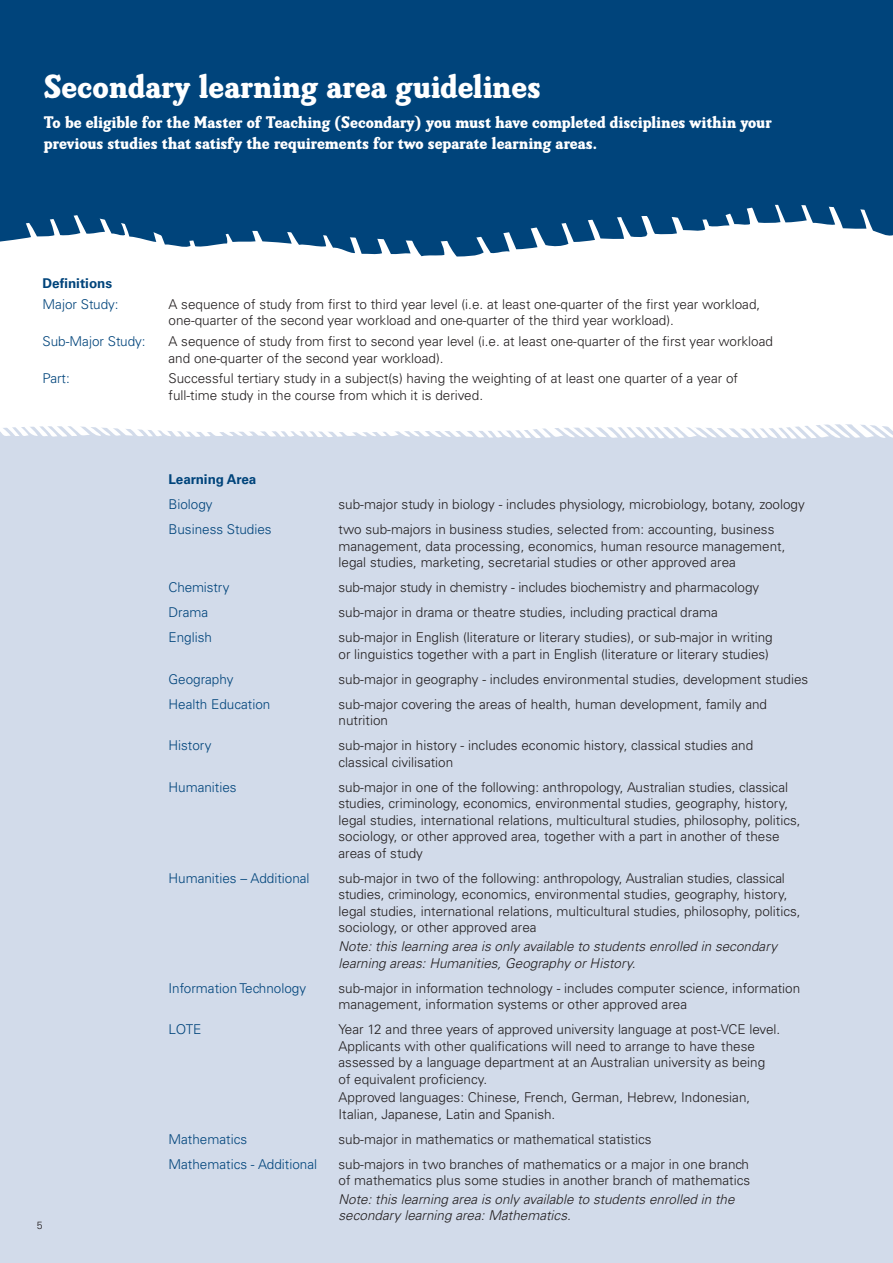
<style>
.page{position:relative;width:893px;height:1263px;background:#d2dbea}
.page>*{position:absolute;margin:0;border:0;box-sizing:border-box;transform-origin:0 0}
.t1{font:900 36px "Brunswick";color:#fff}
.body_copy{font:900 18px/21px "Brunswick";color:#fff}
.body_copy-2{font:300 13.5px/16.5px "Univers";color:#231f20}
.t2{font:italic 300 13.5px/16.5px "Univers";color:#231f20}
.body_copy-3{font:300 13.5px "Univers";color:#00447b}
.SUBHEADING{font:700 13.5px "Univers";color:#00447b}
.body_copy-4{font:300 10.5px "Univers";color:#231f20}
</style>
<div class="page">
<div style="left:0;top:257px;width:893px;height:163px;background:#fff"></div>
<div style="left:0;top:0;width:893px;height:161px;background:#00447b"></div>
<svg style="left:0;top:420px;width:893px;height:19px"></svg>
<svg style="left:0;top:161px;width:893px;height:96px;background:#356b96"></svg>
<p class="t1" style="left:44px;top:68px;width:498px">Secondary learning area guidelines</p>
<p class="body_copy" style="left:44px;top:112px;width:729px">To be eligible for the Master of Teaching (Secondary) you must have completed disciplines within your previous studies that satisfy the requirements for two separate learning areas.</p>
<p class="SUBHEADING" style="left:43px;top:275px;width:71px">Definitions</p>
<p class="body_copy-3" style="left:43px;top:296px;width:78px">Major Study:</p>
<p class="body_copy-2" style="left:169px;top:296px;width:593px">A sequence of study from first to third year level (i.e. at least one-quarter of the first year workload, one-quarter of the second year workload and one-quarter of the third year workload).</p>
<p class="body_copy-3" style="left:43px;top:333px;width:105px">Sub-Major Study:</p>
<p class="body_copy-2" style="left:169px;top:333px;width:606px">A sequence of study from first to second year level (i.e. at least one-quarter of the first year workload and one-quarter of the second year workload).</p>
<p class="body_copy-3" style="left:43px;top:370px;width:29px">Part:</p>
<p class="body_copy-2" style="left:169px;top:370px;width:571px">Successful tertiary study in a subject(s) having the weighting of at least one quarter of a year of full-time study in the course from which it is derived.</p>
<p class="body_copy-4" style="left:37px;top:1219px;width:7px">5</p>
<p class="SUBHEADING" style="left:168px;top:472px;width:90px">Learning Area</p>
<p class="body_copy-3" style="left:168px;top:496px;width:46px">Biology</p>
<p class="body_copy-2" style="left:339px;top:496px;width:468px">sub-major study in biology - includes physiology, microbiology, botany, zoology</p>
<p class="body_copy-3" style="left:168px;top:521px;width:105px">Business Studies</p>
<p class="body_copy-2" style="left:339px;top:521px;width:448px">two sub-majors in business studies, selected from: accounting, business management, data processing, economics, human resource management, legal studies, marketing, secretarial studies or other approved area</p>
<p class="body_copy-3" style="left:168px;top:579px;width:62px">Chemistry</p>
<p class="body_copy-2" style="left:339px;top:579px;width:422px">sub-major study in chemistry - includes biochemistry and pharmacology</p>
<p class="body_copy-3" style="left:168px;top:604px;width:41px">Drama</p>
<p class="body_copy-2" style="left:339px;top:604px;width:381px">sub-major in drama or theatre studies, including practical drama</p>
<p class="body_copy-3" style="left:168px;top:629px;width:45px">English</p>
<p class="body_copy-2" style="left:339px;top:629px;width:436px">sub-major in English (literature or literary studies), or sub-major in writing or linguistics together with a part in English (literature or literary studies)</p>
<p class="body_copy-3" style="left:168px;top:671px;width:67px">Geography</p>
<p class="body_copy-2" style="left:339px;top:671px;width:471px">sub-major in geography - includes environmental studies, development studies</p>
<p class="body_copy-3" style="left:168px;top:696px;width:104px">Health Education</p>
<p class="body_copy-2" style="left:339px;top:696px;width:430px">sub-major covering the areas of health, human development, family and nutrition</p>
<p class="body_copy-3" style="left:168px;top:737px;width:45px">History</p>
<p class="body_copy-2" style="left:339px;top:737px;width:416px">sub-major in history - includes economic history, classical studies and classical civilisation</p>
<p class="body_copy-3" style="left:168px;top:779px;width:70px">Humanities</p>
<p class="body_copy-2" style="left:339px;top:779px;width:464px">sub-major in one of the following: anthropology, Australian studies, classical studies, criminology, economics, environmental studies, geography, history, legal studies, international relations, multicultural studies, philosophy, politics, sociology, or other approved area, together with a part in another of these areas of study</p>
<p class="body_copy-3" style="left:168px;top:870px;width:143px">Humanities – Additional</p>
<p class="body_copy-2" style="left:339px;top:870px;width:464px">sub-major in two of the following: anthropology, Australian studies, classical studies, criminology, economics, environmental studies, geography, history, legal studies, international relations, multicultural studies, philosophy, politics, sociology, or other approved area</p>
<p class="t2" style="left:339px;top:938px;width:440px">Note: this learning area is only available to students enrolled in secondary learning areas: Humanities, Geography or History.</p>
<p class="body_copy-3" style="left:168px;top:979px;width:139px">Information Technology</p>
<p class="body_copy-2" style="left:339px;top:979px;width:463px">sub-major in information technology - includes computer science, information management, information systems or other approved area</p>
<p class="body_copy-3" style="left:168px;top:1021px;width:35px">LOTE</p>
<p class="body_copy-2" style="left:339px;top:1021px;width:443px">Year 12 and three years of approved university language at post-VCE level.<br>Applicants with other qualifications will need to arrange to have these assessed by a language department at an Australian university as being of equivalent proficiency.</p>
<p class="body_copy-2" style="left:339px;top:1089px;width:413px">Approved languages: Chinese, French, German, Hebrew, Indonesian,<br>Italian, Japanese, Latin and Spanish.</p>
<p class="body_copy-3" style="left:168px;top:1131px;width:80px">Mathematics</p>
<p class="body_copy-2" style="left:339px;top:1131px;width:315px">sub-major in mathematics or mathematical statistics</p>
<p class="body_copy-3" style="left:168px;top:1156px;width:150px">Mathematics - Additional</p>
<p class="body_copy-2" style="left:339px;top:1156px;width:413px">sub-majors in two branches of mathematics or a major in one branch of mathematics plus some studies in another branch of mathematics</p>
<p class="t2" style="left:339px;top:1191px;width:397px">Note: this learning area is only available to students enrolled in the secondary learning area: Mathematics.</p>
</div>
